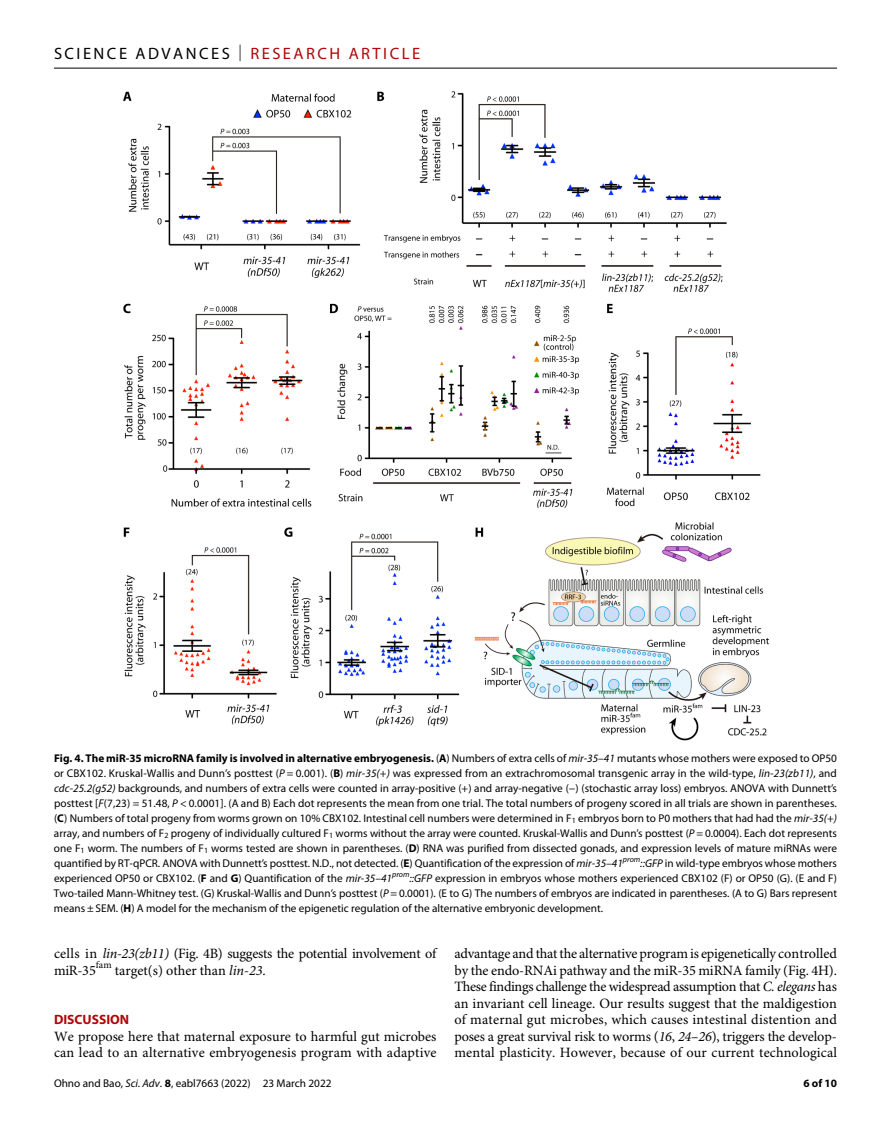
<style>
.page{position:relative;width:891px;height:1134px;background:#fff}
.page>*{position:absolute;margin:0;border:0;box-sizing:border-box;transform-origin:0 0}
.t1{font:16.5px "Myriad Pro";letter-spacing:.15em;color:#000}
.t2{font:14.25px/16.5px "Minion Pro";letter-spacing:.01em;color:#000}
.t3{font:14.25px/16.5px "Minion Pro";letter-spacing:-.02em;color:#000}
.t4{font:700 13.5px "Myriad Pro";color:#b10508}
.t5{font:11.25px/15px "Myriad Pro";color:#000;text-align:justify}
.t6{font:700 11.25px "Myriad Pro";color:#000}
.s1{font-weight:300}
.s2{color:#b10508}
.s3{font-weight:700}
.s4{font-style:italic}
</style>
<div class="page">
<hr style="left:54px;top:68px;width:783px;height:1px;background:#000">
<img style="left:123px;top:91px;width:646px;height:649px">
<h1 class="t1" style="left:54px;top:40px;width:368px">SCIENCE ADVANCES <span class="s1">|</span> <span class="s2">RESEARCH ARTICLE</span></h1>
<p class="t5" style="left:54px;top:751px;width:785px"><span class="s3">Fig. 4. The miR-35 microRNA family is involved in alternative embryogenesis.</span> (<span class="s3">A</span>) Numbers of extra cells of <span class="s4">mir-35–41</span> mutants whose mothers were exposed to OP50 or CBX102. Kruskal-Wallis and Dunn’s posttest (<span class="s4">P</span> = 0.001). (<span class="s3">B</span>) <span class="s4">mir-35(+)</span> was expressed from an extrachromosomal transgenic array in the wild-type, <span class="s4">lin-23(zb11)</span>, and <span class="s4">cdc-25.2(g52)</span> backgrounds, and numbers of extra cells were counted in array-positive (+) and array-negative (−) (stochastic array loss) embryos. ANOVA with Dunnett’s posttest [<span class="s4">F</span>(7,23) = 51.48, <span class="s4">P</span> &lt; 0.0001]. (A and B) Each dot represents the mean from one trial. The total numbers of progeny scored in all trials are shown in parentheses. (<span class="s3">C</span>) Numbers of total progeny from worms grown on 10% CBX102. Intestinal cell numbers were determined in F<sub>1</sub> embryos born to P0 mothers that had had the <span class="s4">mir-35(+) </span>array, and numbers of F<sub>2</sub> progeny of individually cultured F<sub>1</sub> worms without the array were counted. Kruskal-Wallis and Dunn’s posttest (<span class="s4">P</span> = 0.0004). Each dot represents one F<sub>1</sub> worm. The numbers of F<sub>1</sub> worms tested are shown in parentheses. (<span class="s3">D</span>) RNA was purified from dissected gonads, and expression levels of mature miRNAs were quantified by RT-qPCR. ANOVA with Dunnett’s posttest. N.D., not detected. (<span class="s3">E</span>) Quantification of the expression of <span class="s4">mir-35–41</span><sup>prom</sup><span class="s4">::GFP</span> in wild-type embryos whose mothers experienced OP50 or CBX102. (<span class="s3">F</span> and <span class="s3">G</span>) Quantification of the <span class="s4">mir-35–41</span><sup>prom</sup><span class="s4">::GFP</span> expression in embryos whose mothers experienced CBX102 (F) or OP50 (G). (E and F)<br>Two-tailed Mann-Whitney test. (G) Kruskal-Wallis and Dunn’s posttest (<span class="s4">P</span> = 0.0001). (E to G) The numbers of embryos are indicated in parentheses. (A to G) Bars represent means ± SEM. (<span class="s3">H</span>) A model for the mechanism of the epigenetic regulation of the alternative embryonic development.</p>
<p class="t3" style="left:54px;top:947px;width:384px">cells in <span class="s4">lin-23(zb11)</span> (Fig. 4B) suggests the potential involvement of miR-35<sup>fam</sup> target(s) other than <span class="s4">lin-23</span>.</p>
<p class="t4" style="left:54px;top:1009px;width:77px">DISCUSSION</p>
<p class="t2" style="left:54px;top:1029px;width:384px">We propose here that maternal exposure to harmful gut microbes can lead to an alternative embryogenesis program with adaptive</p>
<p class="t5" style="left:54px;top:1076px;width:279px">Ohno and Bao, <span class="s4">Sci. Adv.</span> <span class="s3">8</span>, eabl7663 (2022) 23 March 2022</p>
<p class="t2" style="left:454px;top:947px;width:384px;text-align:justify">advantage and that the alternative program is epigenetically controlled by the endo-RNAi pathway and the miR-35 miRNA family (Fig. 4H).<br>These findings challenge the widespread assumption that <span class="s4">C. elegans</span> has an invariant cell lineage. Our results suggest that the maldigestion of maternal gut microbes, which causes intestinal distention and poses a great survival risk to worms (<span class="s4">16</span>, <span class="s4">24</span>–<span class="s4">26</span>), triggers the develop&shy;mental plasticity. However, because of our current technological</p>
<p class="t6" style="left:803px;top:1074px;width:35px">6 of 10</p>
</div>
